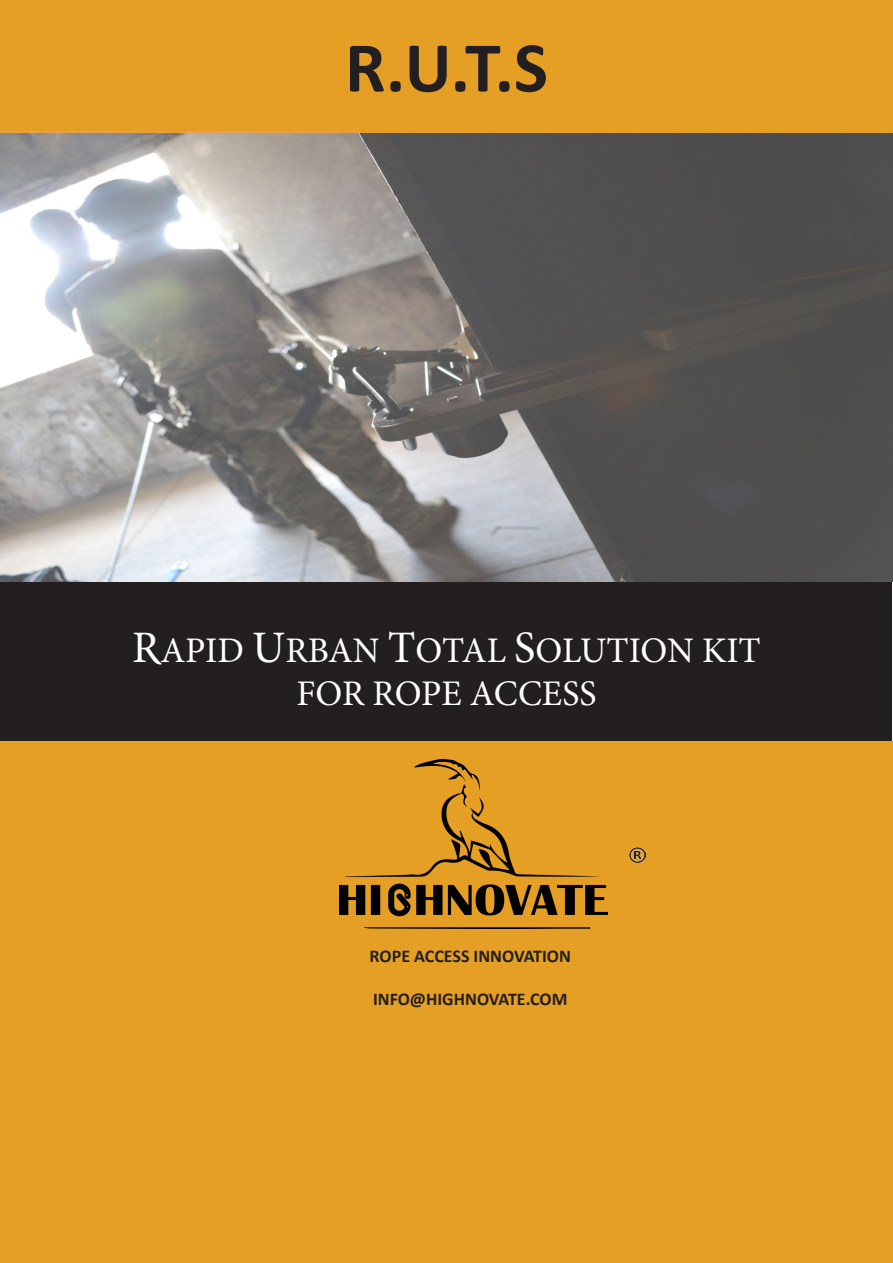
<style>
.page{position:relative;width:893px;height:1263px;background:#fff}
.page>*{position:absolute;margin:0;border:0;box-sizing:border-box;transform-origin:0 0}
.t1{font:700 72px "Calibri";color:#231f20}
.t2{font:36px "Minion Pro";letter-spacing:-.005em;color:#fff}
.t3{font:700 18px "Calibri";color:#231f20}
.s1{font-size:45px}
</style>
<div class="page">
<div style="left:1px;top:582px;width:891px;height:160px;background:#231f20"></div>
<div style="left:0;top:742px;width:893px;height:521px;background:#e69f25"></div>
<img style="left:340px;top:760px;width:267px;height:168px">
<div style="left:0;top:0;width:893px;height:133px;background:#e69f25"></div>
<img style="left:629px;top:847px;width:16px;height:16px">
<img style="left:0;top:131px;width:893px;height:450px">
<p class="t1" style="left:345px;top:17px;width:204px">R.U.T.S</p>
<p class="t2" style="left:132px;top:626px;width:630px"><span class="s1">R</span>APID <span class="s1">U</span>RBAN <span class="s1">T</span>OTAL <span class="s1">S</span>OLUTION KIT</p>
<p class="t2" style="left:296px;top:670px;width:302px">FOR ROPE ACCESS</p>
<p class="t3" style="left:370px;top:943px;width:203px">ROPE ACCESS INNOVATION</p>
<p class="t3" style="left:373px;top:987px;width:196px">INFO@HIGHNOVATE.COM</p>
</div>
